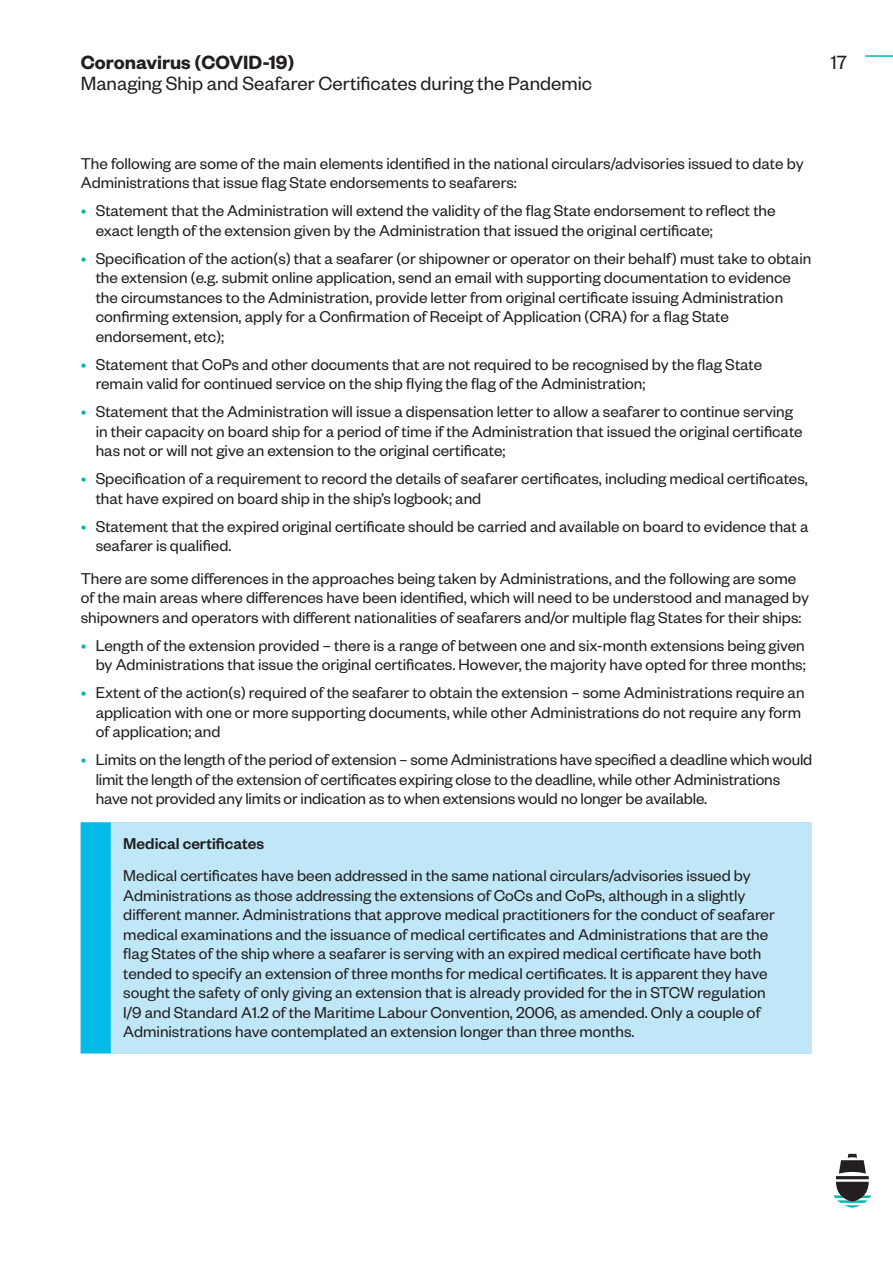
<style>
.page{position:relative;width:893px;height:1263px;background:#fff}
.page>*{position:absolute;margin:0;border:0;box-sizing:border-box;transform-origin:0 0}
.t1{font:21px "Founders Grotesk";color:#231f20}
.t2{font:600 21px "Founders Grotesk";color:#231f20}
.Text_in_blue_box{font:17.25px/19.5px "Founders Grotesk";color:#231f20}
.Text_in_blue_box-2{font:500 17.25px "Founders Grotesk";color:#231f20}
.s1{color:#00b7ae}
</style>
<div class="page">
<hr style="left:865px;top:55px;width:28px;height:2px;background:#00b7ae">
<svg style="left:833px;top:1154px;width:38px;height:54px"></svg>
<div style="left:81px;top:822px;width:731px;height:231px;background:#c0e7f7"></div>
<div style="left:81px;top:822px;width:30px;height:231px;background:#02bce8"></div>
<p class="t2" style="left:81px;top:49px;width:215px">Coronavirus (COVID-19)</p>
<p class="t1" style="left:81px;top:70px;width:513px">Managing Ship and Seafarer Certificates during the Pandemic</p>
<p class="t1" style="left:831px;top:49px;width:18px">17</p>
<p class="Text_in_blue_box" style="left:81px;top:153px;width:724px">The following are some of the main elements identified in the national circulars/advisories issued to date by<br>Administrations that issue flag State endorsements to seafarers:</p>
<p class="Text_in_blue_box" style="left:96px;top:200px;width:681px;text-indent:-15px"><span class="s1">•</span> Statement that the Administration will extend the validity of the flag State endorsement to reflect the exact length of the extension given by the Administration that issued the original certificate;</p>
<p class="Text_in_blue_box" style="left:96px;top:248px;width:717px;text-indent:-15px"><span class="s1">•</span> Specification of the action(s) that a seafarer (or shipowner or operator on their behalf) must take to obtain the extension (e.g. submit online application, send an email with supporting documentation to evidence the circumstances to the Administration, provide letter from original certificate issuing Administration confirming extension, apply for a Confirmation of Receipt of Application (CRA) for a flag State endorsement, etc);</p>
<p class="Text_in_blue_box" style="left:96px;top:354px;width:668px;text-indent:-15px"><span class="s1">•</span> Statement that CoPs and other documents that are not required to be recognised by the flag State remain valid for continued service on the ship flying the flag of the Administration;</p>
<p class="Text_in_blue_box" style="left:96px;top:401px;width:708px;text-indent:-15px"><span class="s1">•</span> Statement that the Administration will issue a dispensation letter to allow a seafarer to continue serving in their capacity on board ship for a period of time if the Administration that issued the original certificate has not or will not give an extension to the original certificate;</p>
<p class="Text_in_blue_box" style="left:96px;top:468px;width:714px;text-indent:-15px"><span class="s1">•</span> Specification of a requirement to record the details of seafarer certificates, including medical certificates, that have expired on board ship in the ship’s logbook; and</p>
<p class="Text_in_blue_box" style="left:96px;top:516px;width:714px;text-indent:-15px"><span class="s1">•</span> Statement that the expired original certificate should be carried and available on board to evidence that a seafarer is qualified.</p>
<p class="Text_in_blue_box" style="left:81px;top:567px;width:730px">There are some differences in the approaches being taken by Administrations, and the following are some of the main areas where differences have been identified, which will need to be understood and managed by shipowners and operators with different nationalities of seafarers and/or multiple flag States for their ships:</p>
<p class="Text_in_blue_box" style="left:81px;top:634px;width:726px;text-align:right"><span class="s1">•</span> Length of the extension provided – there is a range of between one and six-month extensions being given by Administrations that issue the original certificates. However, the majority have opted for three months;</p>
<p class="Text_in_blue_box" style="left:96px;top:682px;width:710px;text-indent:-15px"><span class="s1">•</span> Extent of the action(s) required of the seafarer to obtain the extension – some Administrations require an application with one or more supporting documents, while other Administrations do not require any form of application; and</p>
<p class="Text_in_blue_box" style="left:96px;top:749px;width:718px;text-indent:-15px"><span class="s1">•</span> Limits on the length of the period of extension – some Administrations have specified a deadline which would limit the length of the extension of certificates expiring close to the deadline, while other Administrations have not provided any limits or indication as to when extensions would no longer be available.</p>
<p class="Text_in_blue_box-2" style="left:123px;top:833px;width:142px">Medical certificates</p>
<p class="Text_in_blue_box" style="left:123px;top:865px;width:653px">Medical certificates have been addressed in the same national circulars/advisories issued by Administrations as those addressing the extensions of CoCs and CoPs, although in a slightly different manner. Administrations that approve medical practitioners for the conduct of seafarer medical examinations and the issuance of medical certificates and Administrations that are the flag States of the ship where a seafarer is serving with an expired medical certificate have both tended to specify an extension of three months for medical certificates. It is apparent they have sought the safety of only giving an extension that is already provided for the in STCW regulation I/9 and Standard A1.2 of the Maritime Labour Convention, 2006, as amended. Only a couple of Administrations have contemplated an extension longer than three months.</p>
</div>
